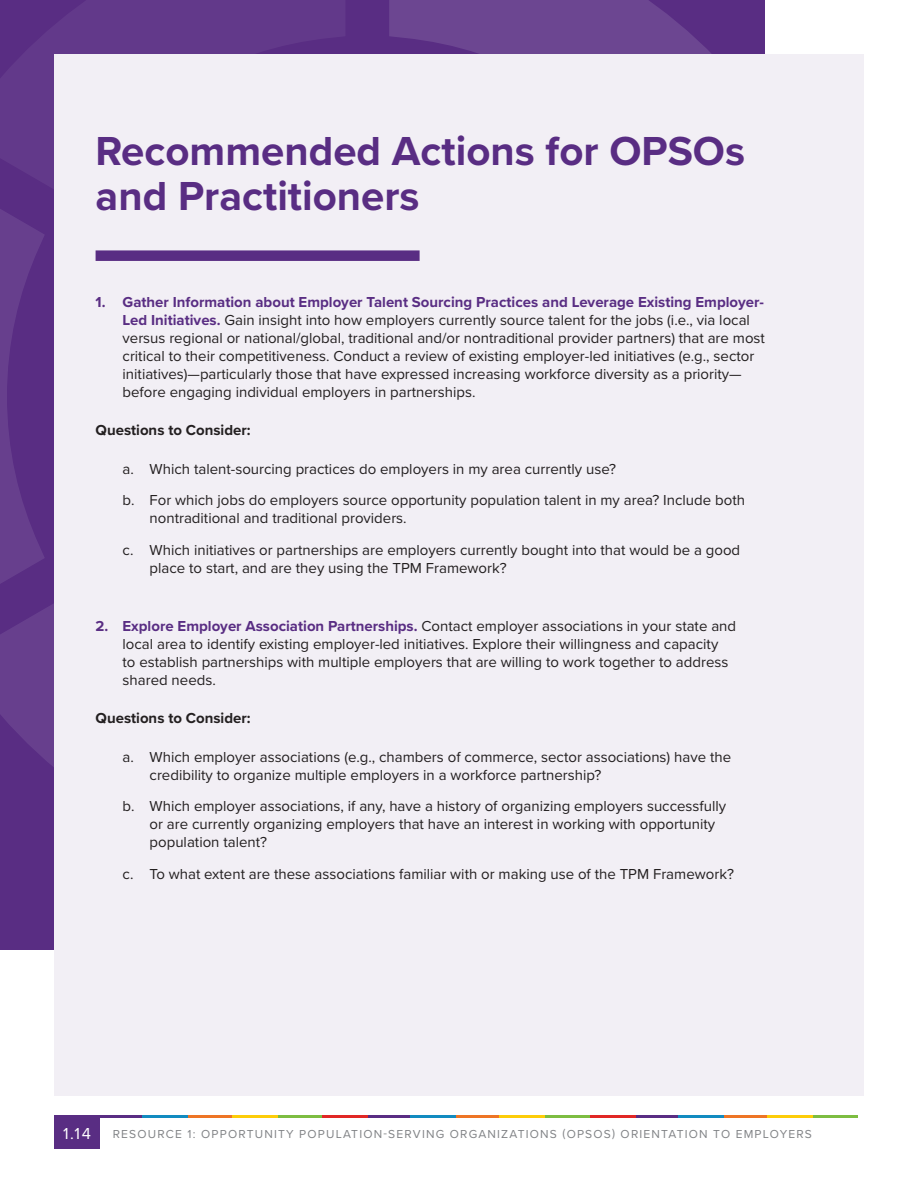
<style>
.page{position:relative;width:918px;height:1188px;background:#fff}
.page>*{position:absolute;margin:0;border:0;box-sizing:border-box;transform-origin:0 0}
._00-title__purple{font:700 42px/45px "Proxima Nova";color:#592d83}
.t1{font:16.5px "Proxima Nova";color:#fff}
.Body_Copy_Numbered_L{font:15px/18px "Proxima Nova";color:#231f20}
.body_subhead_bold{font:700 15px "Proxima Nova";color:#231f20}
.t2{font:12px "Proxima Nova";letter-spacing:.1em;color:#818386}
.s1{font-weight:700;color:#592d83}
</style>
<div class="page">
<svg style="left:373px;top:0;width:392px;height:54px"></svg>
<svg style="left:0;top:642px;width:54px;height:249px"></svg>
<svg style="left:0;top:0;width:361px;height:151px"></svg>
<svg style="left:0;top:151px;width:54px;height:491px"></svg>
<div style="left:54px;top:54px;width:810px;height:1041px;background:#f2eff5"></div>
<div style="left:54px;top:1115px;width:46px;height:34px;background:#592d83"></div>
<hr style="left:276px;top:1115px;width:46px;height:3px;background:#7dbd41">
<hr style="left:187px;top:1115px;width:46px;height:3px;background:#ee7525">
<hr style="left:99px;top:1115px;width:45px;height:3px;background:#592d83">
<hr style="left:232px;top:1115px;width:46px;height:3px;background:#fdcd09">
<hr style="left:143px;top:1115px;width:45px;height:3px;background:#128bc0">
<hr style="left:544px;top:1115px;width:46px;height:3px;background:#7dbd41">
<hr style="left:455px;top:1115px;width:46px;height:3px;background:#ee7525">
<hr style="left:367px;top:1115px;width:45px;height:3px;background:#592d83">
<hr style="left:500px;top:1115px;width:45px;height:3px;background:#fdcd09">
<hr style="left:410px;top:1115px;width:46px;height:3px;background:#128bc0">
<hr style="left:322px;top:1115px;width:46px;height:3px;background:#e12725">
<hr style="left:812px;top:1115px;width:46px;height:3px;background:#7dbd41">
<hr style="left:723px;top:1115px;width:45px;height:3px;background:#ee7525">
<hr style="left:634px;top:1115px;width:46px;height:3px;background:#592d83">
<hr style="left:767px;top:1115px;width:46px;height:3px;background:#fdcd09">
<hr style="left:678px;top:1115px;width:46px;height:3px;background:#128bc0">
<hr style="left:590px;top:1115px;width:45px;height:3px;background:#e12725">
<div style="left:96px;top:250px;width:324px;height:11px;background:#592d83"></div>
<p class="_00-title__purple" style="left:96px;top:128px;width:651px">Recommended Actions for OPSOs and Practitioners</p>
<p class="Body_Copy_Numbered_L" style="left:123px;top:293px;width:644px;text-indent:-27px"><span class="s1">1. Gather Information about Employer Talent Sourcing Practices and Leverage Existing Employer-Led Initiatives.</span> Gain insight into how employers currently source talent for the jobs (i.e., via local versus regional or national/global, traditional and/or nontraditional provider partners) that are most critical to their competitiveness. Conduct a review of existing employer-led initiatives (e.g., sector initiatives)—particularly those that have expressed increasing workforce diversity as a priority— before engaging individual employers in partnerships.</p>
<p class="body_subhead_bold" style="left:96px;top:419px;width:157px">Questions to Consider:</p>
<p class="Body_Copy_Numbered_L" style="left:123px;top:459px;width:495px">a. Which talent-sourcing practices do employers in my area currently use?</p>
<p class="Body_Copy_Numbered_L" style="left:150px;top:491px;width:597px;text-indent:-27px">b. For which jobs do employers source opportunity population talent in my area? Include both nontraditional and traditional providers.</p>
<p class="Body_Copy_Numbered_L" style="left:150px;top:540px;width:592px;text-indent:-27px">c. Which initiatives or partnerships are employers currently bought into that would be a good place to start, and are they using the TPM Framework?</p>
<p class="Body_Copy_Numbered_L" style="left:123px;top:617px;width:615px;text-indent:-27px"><span class="s1">2. Explore Employer Association Partnerships.</span> Contact employer associations in your state and local area to identify existing employer-led initiatives. Explore their willingness and capacity<br>to establish partnerships with multiple employers that are willing to work together to address shared needs.</p>
<p class="body_subhead_bold" style="left:96px;top:707px;width:157px">Questions to Consider:</p>
<p class="Body_Copy_Numbered_L" style="left:150px;top:747px;width:583px;text-indent:-27px">a. Which employer associations (e.g., chambers of commerce, sector associations) have the credibility to organize multiple employers in a workforce partnership?</p>
<p class="Body_Copy_Numbered_L" style="left:150px;top:797px;width:578px;text-indent:-27px">b. Which employer associations, if any, have a history of organizing employers successfully or are currently organizing employers that have an interest in working with opportunity population talent?</p>
<p class="Body_Copy_Numbered_L" style="left:123px;top:864px;width:613px">c. To what extent are these associations familiar with or making use of the TPM Framework?</p>
<p class="t1" style="left:63px;top:1121px;width:29px">1.14</p>
<p class="t2" style="left:113px;top:1125px;width:701px">RESOURCE 1: OPPORTUNITY POPULATION-SERVING ORGANIZATIONS (OPSOS) ORIENTATION TO EMPLOYERS</p>
</div>
